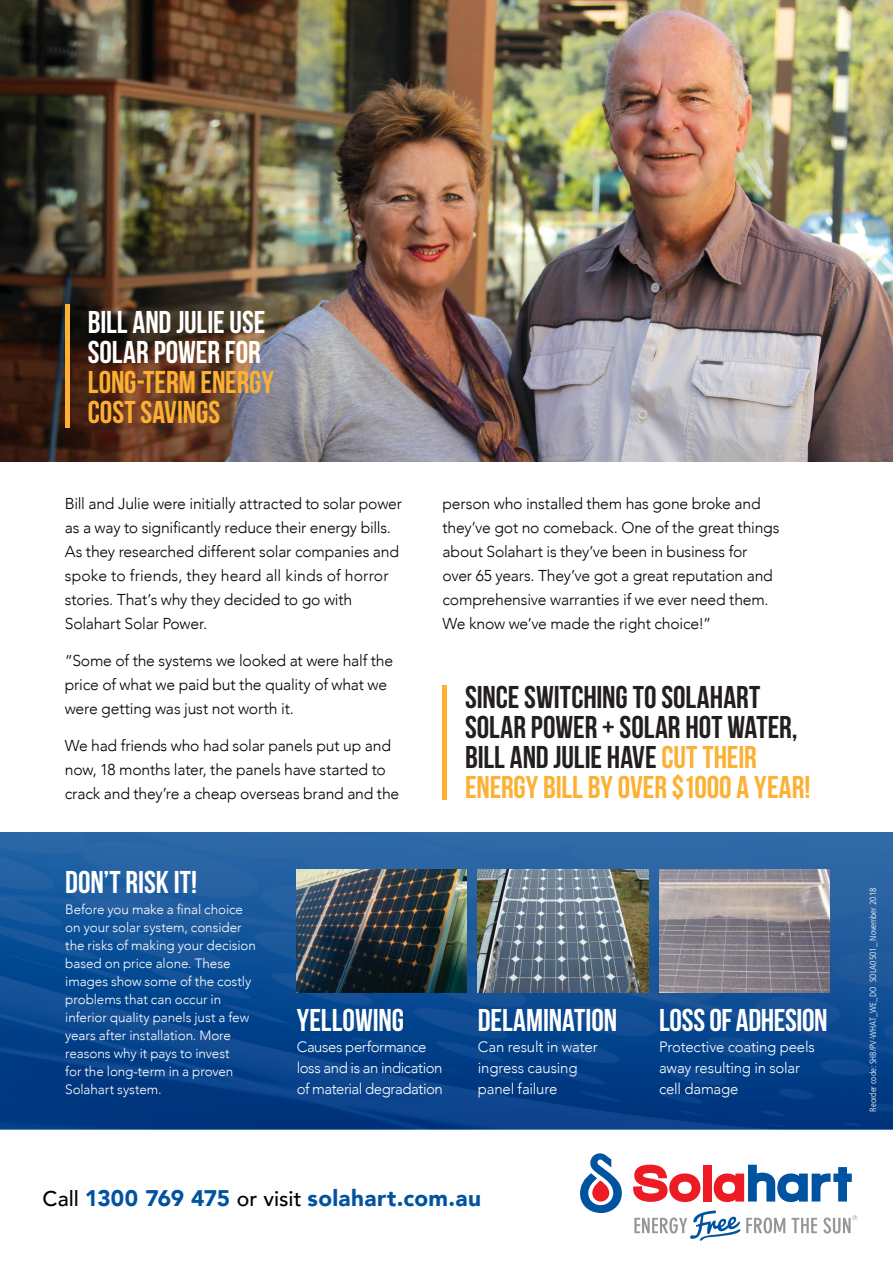
<style>
.page{position:relative;width:893px;height:1263px;background:#fff}
.page>*{position:absolute;margin:0;border:0;box-sizing:border-box;transform-origin:0 0}
.t1{font:700 31.5px/30px "Bebas Neue";letter-spacing:-.005em;color:#fff}
.t2{font:700 31.5px/30px "Bebas Neue";letter-spacing:-.005em;color:#231f20}
.t3{font:900 22.5px "Avenir";letter-spacing:.015em;color:#0053a0}
.t4{font:300 15.75px/24px "Avenir";letter-spacing:-.015em;color:#000}
.t5{font:300 15px/21px "Avenir";letter-spacing:-.02em;color:#fff}
.t6{font:300 13.5px/18px "Avenir";letter-spacing:-.005em;color:#fff}
.Legals{font:300 condensed 9px "Frutiger";color:#fff}
.s1{color:#fcb034}
.s2{font-weight:500;font-size:21.3px;color:#000}
</style>
<div class="page">
<svg style="left:0;top:832px;width:893px;height:297px;background:#104c92"></svg>
<img style="left:0;top:0;width:893px;height:461px">
<div style="left:65px;top:305px;width:5px;height:123px;background:#fcb034"></div>
<hr style="left:443px;top:685px;width:4px;height:114px;background:#fcb034">
<img style="left:297px;top:869px;width:170px;height:123px">
<img style="left:478px;top:869px;width:170px;height:123px">
<img style="left:659px;top:869px;width:170px;height:123px">
<svg style="left:634px;top:1210px;width:151px;height:31px"></svg>
<svg style="left:791px;top:1218px;width:26px;height:15px"></svg>
<svg style="left:823px;top:1215px;width:34px;height:18px"></svg>
<svg style="left:580px;top:1153px;width:42px;height:60px"></svg>
<svg style="left:633px;top:1164px;width:67px;height:38px"></svg>
<div style="left:703px;top:1165px;width:8px;height:36px;background:#ed1c24"></div>
<svg style="left:714px;top:1165px;width:138px;height:37px"></svg>
<p class="t1" style="left:88px;top:307px;width:188px">BILL AND JULIE USE<br>SOLAR POWER FOR<br><span class="s1">LONG-TERM ENERGY<br>COST SAVINGS</span></p>
<p class="t4" style="left:65px;top:492px;width:339px">Bill and Julie were initially attracted to solar power as a way to significantly reduce their energy bills.<br>As they researched different solar companies and spoke to friends, they heard all kinds of horror stories. That’s why they decided to go with Solahart Solar Power.</p>
<p class="t4" style="left:65px;top:648px;width:330px">“Some of the systems we looked at were half the price of what we paid but the quality of what we were getting was just not worth it.</p>
<p class="t4" style="left:65px;top:733px;width:336px">We had friends who had solar panels put up and now, 18 months later, the panels have started to crack and they’re a cheap overseas brand and the</p>
<p class="t1" style="left:65px;top:866px;width:133px">DON’T RISK IT!</p>
<p class="t4" style="left:443px;top:492px;width:338px">person who installed them has gone broke and they’ve got no comeback. One of the great things about Solahart is they’ve been in business for over 65 years. They’ve got a great reputation and comprehensive warranties if we ever need them.<br>We know we’ve made the right choice!”</p>
<p class="t2" style="left:465px;top:682px;width:347px">SINCE SWITCHING TO SOLAHART<br>SOLAR POWER + SOLAR HOT WATER,<br>BILL AND JULIE HAVE <span class="s1">CUT THEIR<br>ENERGY BILL BY OVER $1000 A YEAR!</span></p>
<p class="t6" style="left:65px;top:900px;width:192px">Before you make a final choice on your solar system, consider the risks of making your decision based on price alone. These images show some of the costly problems that can occur in inferior quality panels just a few years after installation. More reasons why it pays to invest<br>for the long-term in a proven<br>Solahart system.</p>
<p class="t1" style="left:297px;top:1005px;width:109px">YELLOWING</p>
<p class="t5" style="left:297px;top:1036px;width:148px">Causes performance loss and is an indication of material degradation</p>
<p class="t1" style="left:478px;top:1005px;width:141px">DELAMINATION</p>
<p class="t5" style="left:478px;top:1036px;width:121px">Can result in water ingress causing panel failure</p>
<p class="t3" style="left:43px;top:1179px;width:440px"><span class="s2">Call</span> 1300 769 475 <span class="s2">or visit</span> solahart.com.au</p>
<p class="t1" style="left:659px;top:1005px;width:170px">LOSS OF ADHESION</p>
<p class="t5" style="left:659px;top:1036px;width:157px">Protective coating peels away resulting in solar cell damage</p>
<p class="Legals" style="left:868px;top:1111px;width:225px;rotate:-90deg">Reorder code: SHB/PV-WHAT_WE_DO SOLA0501_ November 2018</p>
</div>
